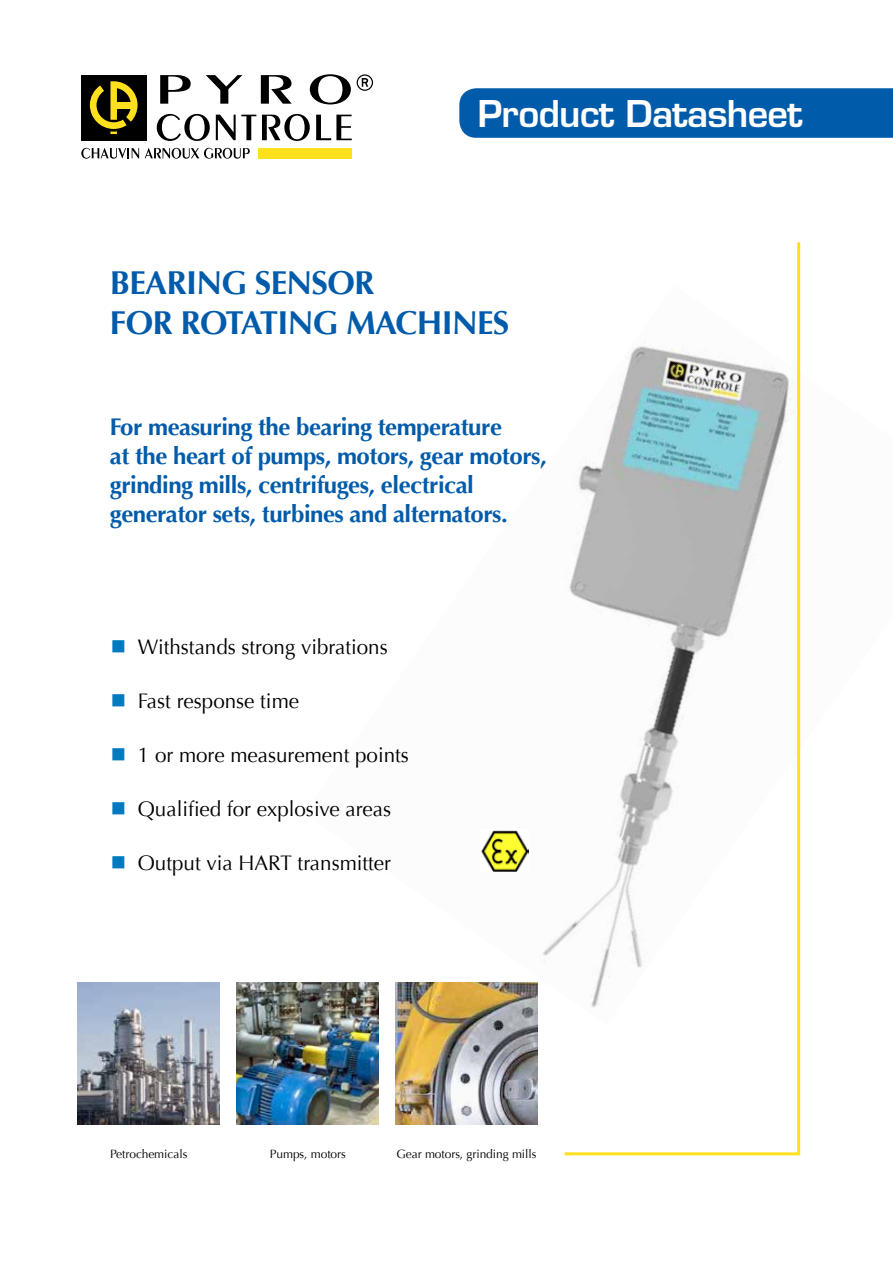
<style>
.page{position:relative;width:893px;height:1263px;background:#fff}
.page>*{position:absolute;margin:0;border:0;box-sizing:border-box;transform-origin:0 0}
.t1{font:600 36px "Eurostile";letter-spacing:-.02em;color:#fff}
.t2{font:700 33px/39.6px "Optima";letter-spacing:-.02em;color:#005baa}
.t3{font:700 24px/28.8px "Optima";letter-spacing:-.02em;color:#005baa}
.t4{font:21px "Optima";color:#000}
.t5{font:12px "Optima";letter-spacing:-.005em;color:#000}
</style>
<div class="page">
<div style="left:258px;top:148px;width:94px;height:10px;background:#ffe01c"></div>
<div style="left:81px;top:75px;width:65px;height:65px;background:#000"></div>
<svg style="left:90px;top:81px;width:48px;height:53px"></svg>
<svg style="left:81px;top:148px;width:58px;height:11px"></svg>
<svg style="left:145px;top:148px;width:105px;height:11px"></svg>
<svg style="left:160px;top:75px;width:31px;height:29px"></svg>
<svg style="left:206px;top:75px;width:36px;height:29px"></svg>
<svg style="left:261px;top:75px;width:31px;height:29px"></svg>
<svg style="left:310px;top:74px;width:41px;height:30px"></svg>
<svg style="left:157px;top:114px;width:53px;height:27px"></svg>
<svg style="left:216px;top:115px;width:40px;height:25px"></svg>
<svg style="left:262px;top:114px;width:48px;height:27px"></svg>
<svg style="left:316px;top:115px;width:36px;height:25px"></svg>
<svg style="left:357px;top:74px;width:16px;height:17px"></svg>
<img style="left:78px;top:982px;width:142px;height:142px">
<div style="left:459px;top:88px;width:434px;height:50px;background:#005baa"></div>
<img style="left:396px;top:1025px;width:142px;height:99px">
<img style="left:237px;top:982px;width:142px;height:142px">
<img style="left:304px;top:871px;width:257px;height:154px">
<svg style="left:561px;top:242px;width:240px;height:914px"></svg>
<img style="left:481px;top:830px;width:48px;height:41px">
<h1 class="t1" style="left:478px;top:91px;width:326px">Product Datasheet</h1>
<h2 class="t2" style="left:110px;top:263px;width:401px">BEARING SENSOR<br>FOR ROTATING MACHINES</h2>
<p class="t3" style="left:110px;top:413px;width:438px">For measuring the bearing temperature<br>at the heart of pumps, motors, gear motors, grinding mills, centrifuges, electrical generator sets, turbines and alternators.</p>
<p class="t4" style="left:138px;top:634px;width:251px">Withstands strong vibrations</p>
<p class="t4" style="left:138px;top:688px;width:163px">Fast response time</p>
<p class="t4" style="left:138px;top:742px;width:273px">1 or more measurement points</p>
<p class="t4" style="left:138px;top:796px;width:255px">Qualified for explosive areas</p>
<p class="t4" style="left:138px;top:850px;width:255px">Output via HART transmitter</p>
<p class="t5" style="left:110px;top:1147px;width:79px">Petrochemicals</p>
<p class="t5" style="left:270px;top:1147px;width:77px">Pumps, motors</p>
<p class="t5" style="left:397px;top:1147px;width:141px">Gear motors, grinding mills</p>
</div>
